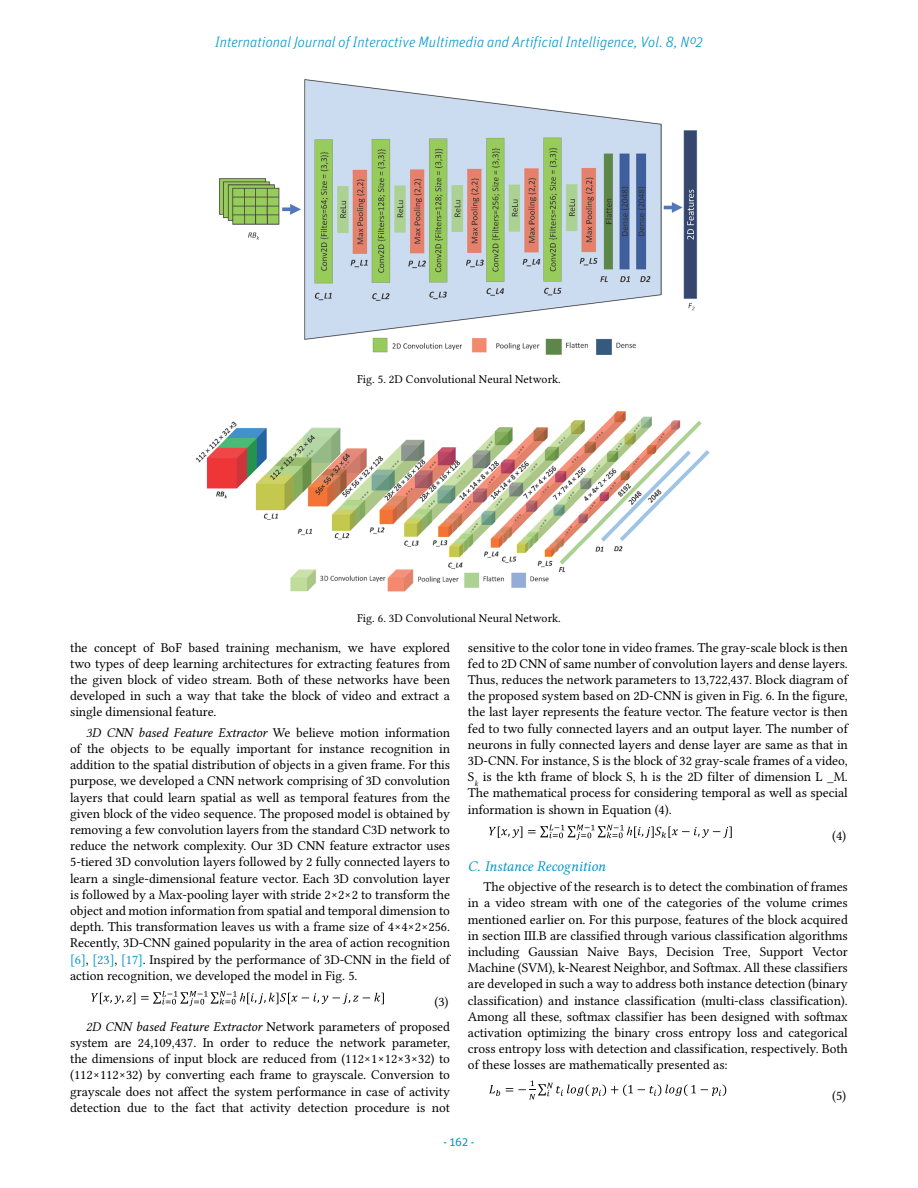
<style>
.page{position:relative;width:918px;height:1188px;background:#fff}
.page>*{position:absolute;margin:0;border:0;box-sizing:border-box;transform-origin:0 0}
.t1{font:italic 300 15px "Unit OT";color:#0098cd}
.t2{font:italic 15px "Libertinus Serif";letter-spacing:-.005em;color:#0098cd}
.t3{font:13.5px/16.2px "Libertinus Serif";letter-spacing:-.005em;color:#000;text-align:justify}
.t4{font:13.5px/16.2px "Libertinus Serif";letter-spacing:.02em;color:#000}
.t5{font:12px "Libertinus Serif";color:#000}
.t6{font:12px "Unit OT";color:#0098cd}
.s1{font-style:italic}
.s2{color:#0098cd}
</style>
<div class="page">
<svg style="left:91px;top:991px;width:293px;height:15px"></svg>
<svg style="left:489px;top:825px;width:243px;height:15px"></svg>
<svg style="left:489px;top:1085px;width:11px;height:11px"></svg>
<svg style="left:506px;top:1081px;width:220px;height:19px"></svg>
<img style="left:219px;top:79px;width:479px;height:276px">
<img style="left:196px;top:411px;width:514px;height:181px">
<p class="t1" style="left:215px;top:33px;width:489px">International Journal of Interactive Multimedia and Artificial Intelligence, Vol. 8, Nº2</p>
<p class="t5" style="left:357px;top:372px;width:205px">Fig. 5. 2D Convolutional Neural Network.</p>
<p class="t5" style="left:357px;top:611px;width:205px">Fig. 6. 3D Convolutional Neural Network.</p>
<p class="t4" style="left:70px;top:639px;width:381px">the concept of BoF based training mechanism, we have explored two types of deep learning architectures for extracting features from the given block of video stream. Both of these networks have been developed in such a way that take the block of video and extract a single dimensional feature.</p>
<p class="t3" style="left:70px;top:724px;width:382px;text-indent:16px"><span class="s1">3D CNN based Feature Extractor</span> We believe motion information of the objects to be equally important for instance recognition in addition to the spatial distribution of objects in a given frame. For this purpose, we developed a CNN network comprising of 3D convolution layers that could learn spatial as well as temporal features from the given block of the video sequence. The proposed model is obtained by removing a few convolution layers from the standard C3D network to reduce the network complexity. Our 3D CNN feature extractor uses 5-tiered 3D convolution layers followed by 2 fully connected layers to learn a single-dimensional feature vector. Each 3D convolution layer is followed by a Max-pooling layer with stride 2×2×2 to transform the object and motion information from spatial and temporal dimension to depth. This transformation leaves us with a frame size of 4×4×2×256.<br>Recently, 3D-CNN gained popularity in the area of action recognition <span class="s2">[6]</span>, <span class="s2">[23]</span>, <span class="s2">[17]</span>. Inspired by the performance of 3D-CNN in the field of action recognition, we developed the model in Fig. 5.</p>
<p class="t3" style="left:86px;top:989px;width:366px;line-height:24.8px;text-align:right">(3)<br><span class="s1">2D CNN based Feature Extractor</span> Network parameters of proposed</p>
<p class="t3" style="left:70px;top:1034px;width:381px">system are 24,109,437. In order to reduce the network parameter, the dimensions of input block are reduced from (112×1×12×3×32) to (112×112×32) by converting each frame to grayscale. Conversion to grayscale does not affect the system performance in case of activity detection due to the fact that activity detection procedure is not</p>
<p class="t3" style="left:468px;top:639px;width:382px">sensitive to the color tone in video frames. The gray-scale block is then fed to 2D CNN of same number of convolution layers and dense layers.<br>Thus, reduces the network parameters to 13,722,437. Block diagram of the proposed system based on 2D-CNN is given in Fig. 6. In the figure, the last layer represents the feature vector. The feature vector is then fed to two fully connected layers and an output layer. The number of neurons in fully connected layers and dense layer are same as that in 3D-CNN. For instance, S is the block of 32 gray-scale frames of a video, S<sub>k</sub> is the kth frame of block S, h is the 2D filter of dimension L _M.<br>The mathematical process for considering temporal as well as special information is shown in Equation (4).</p>
<p class="t3" style="left:832px;top:827px;width:16px">(4)</p>
<p class="t2" style="left:468px;top:857px;width:139px">C. Instance Recognition</p>
<p class="t3" style="left:468px;top:878px;width:381px;text-indent:16px">The objective of the research is to detect the combination of frames in a video stream with one of the categories of the volume crimes mentioned earlier on. For this purpose, features of the block acquired in section III.B are classified through various classification algorithms including Gaussian Naive Bays, Decision Tree, Support Vector Machine (SVM), k-Nearest Neighbor, and Softmax. All these classifiers are developed in such a way to address both instance detection (binary classification) and instance classification (multi-class classification).<br>Among all these, softmax classifier has been designed with softmax activation optimizing the binary cross entropy loss and categorical cross entropy loss with detection and classification, respectively. Both of these losses are mathematically presented as:</p>
<p class="t3" style="left:832px;top:1087px;width:16px">(5)</p>
<p class="t6" style="left:443px;top:1135px;width:33px">- 162 -</p>
</div>
